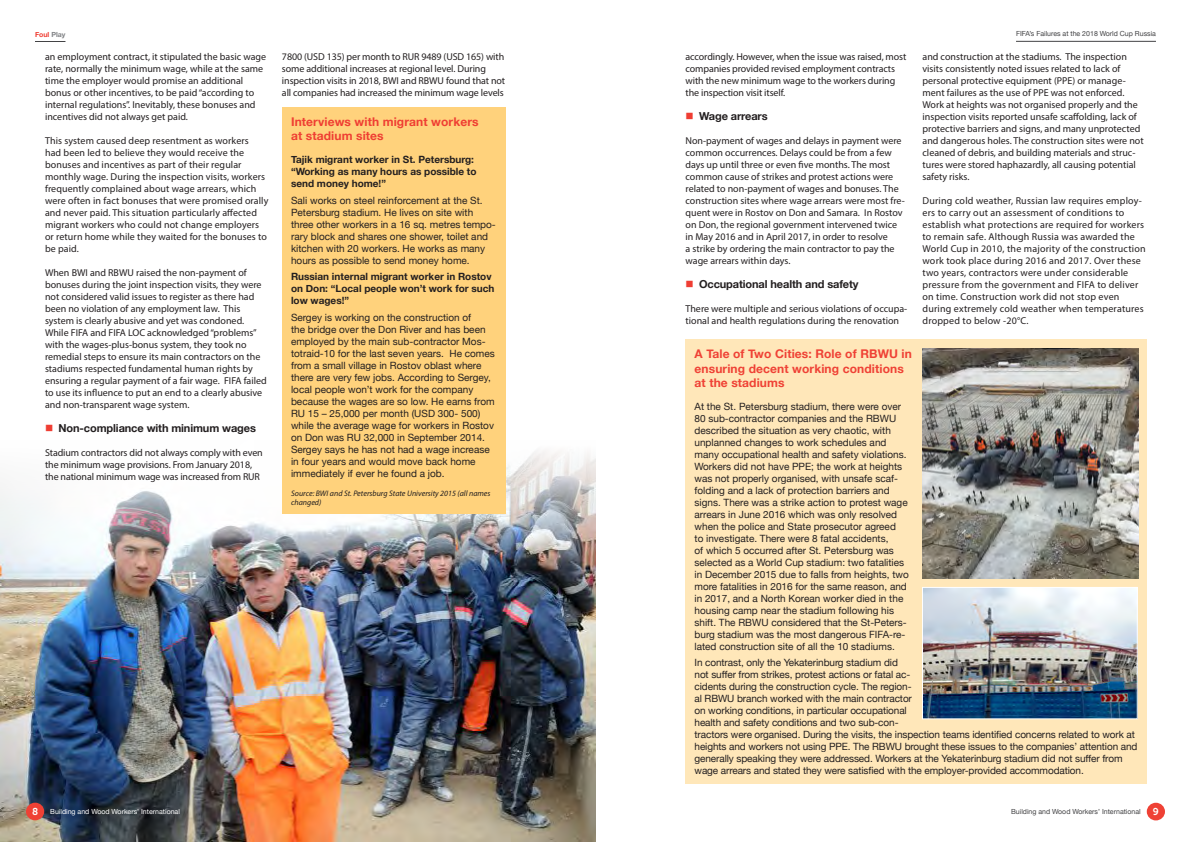
<style>
.page{position:relative;width:1191px;height:842px;background:#fff}
.page>*{position:absolute;margin:0;border:0;box-sizing:border-box;transform-origin:0 0}
.t1{font:700 12px/14.4px "Helvetica Neue";letter-spacing:.01em;color:#ef4135}
.t2{font:700 12px/14.4px "Helvetica Neue";letter-spacing:.01em;color:#ef3e33}
.t3{font:700 11px "Helvetica Neue";letter-spacing:-.01em;color:#231f20}
.t4{font:10px/12px "Myriad Pro";color:#231f20}
.t5{font:10px/12px "Helvetica Neue";color:#231f20}
.t6{font:10px/12px "Myriad Pro";letter-spacing:.02em;color:#231f20}
.t7{font:700 10px/12px "Helvetica Neue";color:#231f20}
.t8{font:italic 8px/9.6px "Myriad Pro";color:#231f20}
.t9{font:7px "Helvetica Neue";color:#434345}
.t10{font:7px "Helvetica Neue";color:#fff}
.t11{font:700 7px "Helvetica Neue";color:#ef3e33}
.s1{color:#808285}
.s2{color:#ef3e33}
.s3{font-family:"Museo Sans 700";font-size:10px}
.s4{font-family:"Museo Sans 700";font-size:10px;color:#fff}
</style>
<div class="page">
<img style="left:0;top:440px;width:595px;height:402px">
<div style="left:282px;top:107px;width:223px;height:407px;background:#ffd27c"></div>
<div style="left:685px;top:339px;width:461px;height:444px;background:#ffe7b9"></div>
<img style="left:924px;top:589px;width:211px;height:128px">
<div style="left:922px;top:587px;width:215px;height:132px;border:1px solid #fff"></div>
<img style="left:922px;top:349px;width:216px;height:229px">
<div style="left:1146px;top:803px;width:19px;height:17px;background:#ef4135;border-radius:50%"></div>
<hr style="left:1016px;top:41px;width:140px;height:1px;background:#434345">
<div style="left:26px;top:803px;width:18px;height:17px;background:#ef4135;border-radius:50%"></div>
<hr style="left:35px;top:41px;width:30px;height:1px;background:#434345">
<p class="t11" style="left:35px;top:29px;width:32px">Foul <span class="s1">Play</span></p>
<p class="t4" style="left:45px;top:50px;width:223px">an employment contract, it stipulated the basic wage rate, normally the minimum wage, while at the same time the employer would promise an additional bonus or other incentives, to be paid “according to internal regulations”. Inevitably, these bonuses and incentives did not always get paid.</p>
<p class="t4" style="left:45px;top:134px;width:225px">This system caused deep resentment as workers<br>had been led to believe they would receive the bonuses and incentives as part of their regular monthly wage. During the inspection visits, workers frequently complained about wage arrears, which were often in fact bonuses that were promised orally and never paid. This situation particularly affected migrant workers who could not change employers or return home while they waited for the bonuses to be paid.</p>
<p class="t4" style="left:45px;top:266px;width:223px">When BWI and RBWU raised the non-payment of bonuses during the joint inspection visits, they were not considered valid issues to register as there had been no violation of any employment law. This system is clearly abusive and yet was condoned.<br>While FIFA and FIFA LOC acknowledged “problems” with the wages-plus-bonus system, they took no remedial steps to ensure its main contractors on the stadiums respected fundamental human rights by ensuring a regular payment of a fair wage. FIFA failed to use its influence to put an end to a clearly abusive and non-transparent wage system.</p>
<p class="t3" style="left:45px;top:419px;width:212px"><span class="s2">■</span> Non-compliance with minimum wages</p>
<p class="t4" style="left:45px;top:446px;width:219px">Stadium contractors did not always comply with even the minimum wage provisions. From January 2018, the national minimum wage was increased from RUR</p>
<p class="t10" style="left:32px;top:806px;width:149px"><span class="s3">8</span> Building and Wood Workers’ International</p>
<p class="t9" style="left:1016px;top:29px;width:141px">FIFA’s Failures at the 2018 World Cup Russia</p>
<p class="t4" style="left:282px;top:50px;width:225px">7800 (USD 135) per month to RUR 9489 (USD 165) with some additional increases at regional level. During inspection visits in 2018, BWI and RBWU found that not all companies had increased the minimum wage levels</p>
<p class="t4" style="left:685px;top:50px;width:222px">accordingly. However, when the issue was raised, most companies provided revised employment contracts with the new minimum wage to the workers during the inspection visit itself.</p>
<p class="t3" style="left:685px;top:107px;width:84px"><span class="s2">■</span> Wage arrears</p>
<p class="t4" style="left:685px;top:134px;width:221px">Non-payment of wages and delays in payment were common occurrences. Delays could be from a few days up until three or even five months. The most common cause of strikes and protest actions were related to non-payment of wages and bonuses. The construction sites where wage arrears were most fre&shy;quent were in Rostov on Don and Samara. In Rostov on Don, the regional government intervened twice in May 2016 and in April 2017, in order to resolve<br>a strike by ordering the main contractor to pay the wage arrears within days.</p>
<p class="t3" style="left:685px;top:275px;width:175px"><span class="s2">■</span> Occupational health and safety</p>
<p class="t4" style="left:685px;top:302px;width:223px">There were multiple and serious violations of occupa&shy;tional and health regulations during the renovation</p>
<p class="t4" style="left:922px;top:50px;width:223px">and construction at the stadiums. The inspection visits consistently noted issues related to lack of personal protective equipment (PPE) or manage&shy;ment failures as the use of PPE was not enforced.<br>Work at heights was not organised properly and the inspection visits reported unsafe scaffolding, lack of protective barriers and signs, and many unprotected and dangerous holes. The construction sites were not cleaned of debris, and building materials and struc&shy;tures were stored haphazardly, all causing potential safety risks.</p>
<p class="t6" style="left:922px;top:194px;width:225px">During cold weather, Russian law requires employ&shy;ers to carry out an assessment of conditions to establish what protections are required for workers to remain safe. Although Russia was awarded the World Cup in 2010, the majority of the construction work took place during 2016 and 2017. Over these two years, contractors were under considerable pressure from the government and FIFA to deliver on time. Construction work did not stop even during extremely cold weather when temperatures dropped to below -20°C.</p>
<p class="t2" style="left:291px;top:115px;width:189px">Interviews with migrant workers at stadium sites</p>
<p class="t7" style="left:291px;top:154px;width:187px">Tajik migrant worker in St. Petersburg: “Working as many hours as possible to send money home!”</p>
<p class="t5" style="left:291px;top:195px;width:206px">Sali works on steel reinforcement at the St.<br>Petersburg stadium. He lives on site with three other workers in a 16 sq. metres tempo&shy;rary block and shares one shower, toilet and kitchen with 20 workers. He works as many hours as possible to send money home.</p>
<p class="t7" style="left:291px;top:271px;width:205px">Russian internal migrant worker in Rostov on Don: “Local people won’t work for such low wages!”</p>
<p class="t5" style="left:291px;top:312px;width:205px">Sergey is working on the construction of<br>the bridge over the Don River and has been employed by the main sub-contractor Mos&shy;totraid-10 for the last seven years. He comes from a small village in Rostov oblast where there are very few jobs. According to Sergey, local people won’t work for the company because the wages are so low. He earns from RU 15 – 25,000 per month (USD 300- 500) while the average wage for workers in Rostov on Don was RU 32,000 in September 2014.<br>Sergey says he has not had a wage increase in four years and would move back home immediately if ever he found a job.</p>
<p class="t8" style="left:291px;top:488px;width:201px">Source: BWI and St. Petersburg State University 2015 (all names changed)</p>
<p class="t1" style="left:694px;top:347px;width:219px">A Tale of Two Cities: Role of RBWU in ensuring decent working conditions at the stadiums</p>
<p class="t5" style="left:694px;top:401px;width:216px">At the St. Petersburg stadium, there were over 80 sub-contractor companies and the RBWU described the situation as very chaotic, with unplanned changes to work schedules and many occupational health and safety violations.<br>Workers did not have PPE; the work at heights was not properly organised, with unsafe scaf&shy;folding and a lack of protection barriers and signs. There was a strike action to protest wage arrears in June 2016 which was only resolved when the police and State prosecutor agreed<br>to investigate. There were 8 fatal accidents,<br>of which 5 occurred after St. Petersburg was selected as a World Cup stadium: two fatalities in December 2015 due to falls from heights, two more fatalities in 2016 for the same reason, and in 2017, and a North Korean worker died in the housing camp near the stadium following his shift. The RBWU considered that the St-Peters&shy;burg stadium was the most dangerous FIFA-re&shy;lated construction site of all the 10 stadiums.</p>
<p class="t5" style="left:694px;top:657px;width:444px">In contrast, only the Yekaterinburg stadium did<br>not suffer from strikes, protest actions or fatal ac-<br>cidents during the construction cycle. The region-<br>al RBWU branch worked with the main contractor<br>on working conditions, in particular occupational<br>health and safety conditions and two sub-con-<br>tractors were organised. During the visits, the inspection teams identified concerns related to work at heights and workers not using PPE. The RBWU brought these issues to the companies’ attention and generally speaking they were addressed. Workers at the Yekaterinburg stadium did not suffer from wage arrears and stated they were satisfied with the employer-provided accommodation.</p>
<p class="t9" style="left:1011px;top:806px;width:149px">Building and Wood Workers’ International <span class="s4">9</span></p>
</div>
